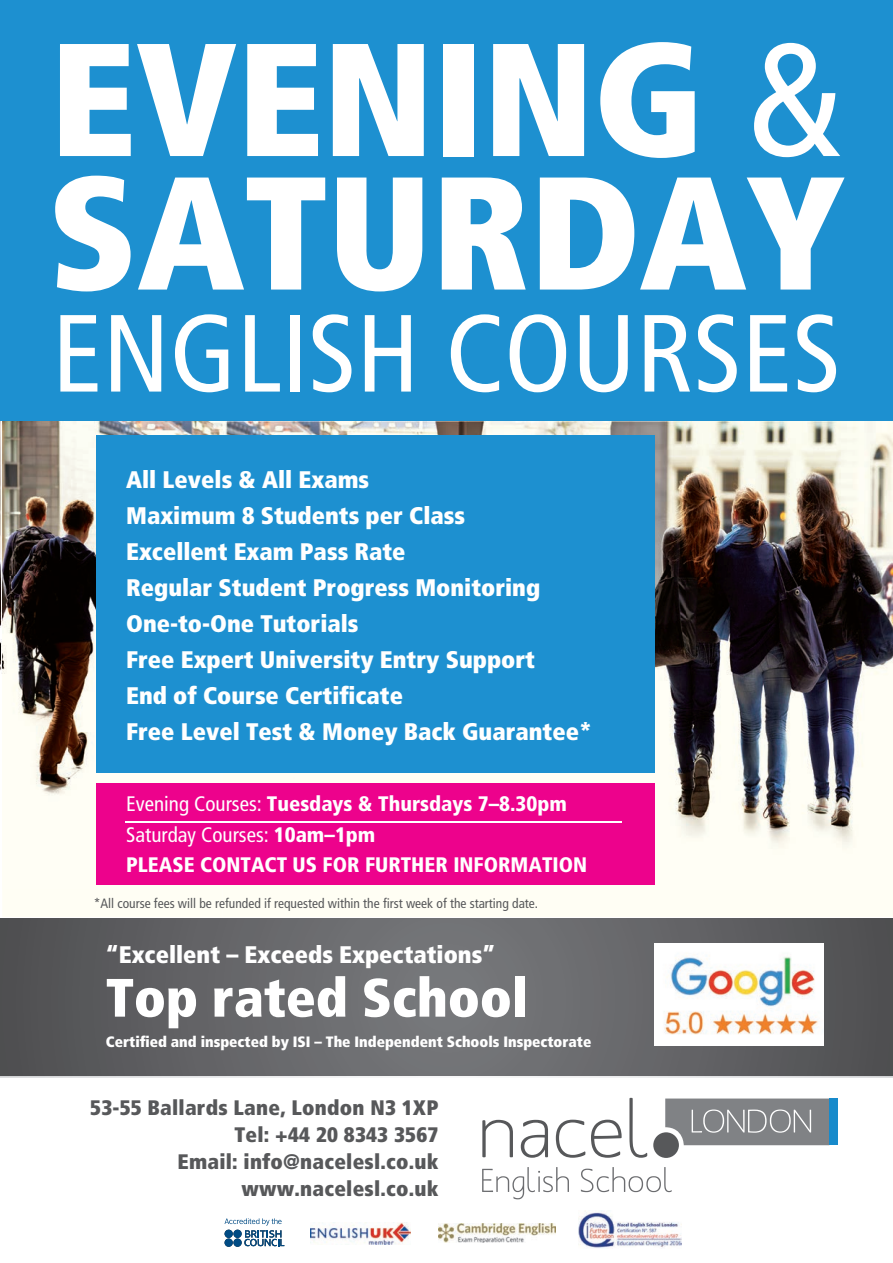
<style>
.page{position:relative;width:893px;height:1263px;background:#fff}
.page>*{position:absolute;margin:0;border:0;box-sizing:border-box;transform-origin:0 0}
.t1{font:900 condensed 160.5px/133.5px "Frutiger";color:#fff}
.t2{font:condensed 109.5px "Frutiger";color:#fff}
.t3{font:900 condensed 54px "Frutiger";color:#fff}
.t4{font:900 condensed 24px/36px "Frutiger";color:#fff}
.t5{font:900 condensed 21px/30px "Frutiger";color:#fff}
.t6{font:900 condensed 21px/27px "Frutiger";letter-spacing:.01em;color:#57585a;text-align:right}
.t7{font:900 condensed 15px "Frutiger";color:#fff}
.t8{font:condensed 13.5px "Frutiger";color:#57585a}
.s1{font-weight:400}
</style>
<div class="page">
<img style="left:222px;top:420px;width:671px;height:497px">
<img style="left:2px;top:420px;width:220px;height:497px">
<svg style="left:0;top:918px;width:893px;height:1px"></svg>
<svg style="left:0;top:919px;width:893px;height:157px;background:#646567"></svg>
<svg style="left:482px;top:1120px;width:31px;height:37px"></svg>
<svg style="left:521px;top:1120px;width:27px;height:38px"></svg>
<svg style="left:556px;top:1120px;width:29px;height:38px"></svg>
<svg style="left:591px;top:1120px;width:31px;height:38px"></svg>
<svg style="left:629px;top:1098px;width:18px;height:60px"></svg>
<div style="left:653px;top:1132px;width:26px;height:26px;background:#57585a;border-radius:50%"></div>
<svg style="left:482px;top:1167px;width:87px;height:32px"></svg>
<svg style="left:581px;top:1167px;width:91px;height:25px"></svg>
<div style="left:829px;top:1098px;width:9px;height:47px;background:#178acb"></div>
<svg style="left:665px;top:1098px;width:164px;height:47px;background:#8b8d8f"></svg>
<div style="left:0;top:0;width:893px;height:420px;background:#1d90d0"></div>
<div style="left:96px;top:435px;width:559px;height:338px;background:#1d90d0"></div>
<img style="left:654px;top:943px;width:170px;height:103px">
<div style="left:96px;top:783px;width:559px;height:101px;background:#ed028c"></div>
<hr style="left:125px;top:821px;width:496px;height:2px;background:#fff">
<svg style="left:225px;top:1218px;width:59px;height:28px"></svg>
<div style="left:225px;top:1230px;width:8px;height:8px;background:#004b84;border-radius:50%"></div>
<div style="left:233px;top:1230px;width:9px;height:8px;background:#004b84;border-radius:50%"></div>
<div style="left:225px;top:1238px;width:8px;height:9px;background:#004b84;border-radius:50%"></div>
<div style="left:233px;top:1238px;width:9px;height:9px;background:#004b84;border-radius:50%"></div>
<img style="left:310px;top:1223px;width:100px;height:21px">
<img style="left:439px;top:1223px;width:117px;height:19px">
<img style="left:579px;top:1210px;width:103px;height:38px">
<h1 class="t1" style="left:48px;top:32px;width:798px">EVENING <span class="s1">&amp;<br></span>SATURDAY</h1>
<h2 class="t2" style="left:52px;top:290px;width:790px">ENGLISH COURSES</h2>
<p class="t4" style="left:126px;top:461px;width:467px">All Levels &amp; All Exams<br>Maximum 8 Students per Class<br>Excellent Exam Pass Rate<br>Regular Student Progress Monitoring<br>One-to-One Tutorials<br>Free Expert University Entry Support<br>End of Course Certificate<br>Free Level Test &amp; Money Back Guarantee*</p>
<p class="t5" style="left:126px;top:789px;width:462px"><span class="s1">Evening Courses:</span> Tuesdays &amp; Thursdays 7–8.30pm<br><span class="s1">Saturday Courses:</span> 10am–1pm<br>PLEASE CONTACT US FOR FURTHER INFORMATION</p>
<p class="t8" style="left:94px;top:895px;width:446px">*All course fees will be refunded if requested within the first week of the starting date.</p>
<p class="t4" style="left:106px;top:936px;width:391px">“Excellent – Exceeds Expectations”</p>
<h3 class="t3" style="left:106px;top:965px;width:423px">Top rated School</h3>
<p class="t7" style="left:106px;top:1032px;width:487px">Certified and inspected by ISI – The Independent Schools Inspectorate</p>
<p class="t6" style="left:90px;top:1094px;width:350px">53-55 Ballards Lane, London N3 1XP<br>Tel: +44 20 8343 3567<br>Email: info@nacelesl.co.uk www.nacelesl.co.uk</p>
</div>
